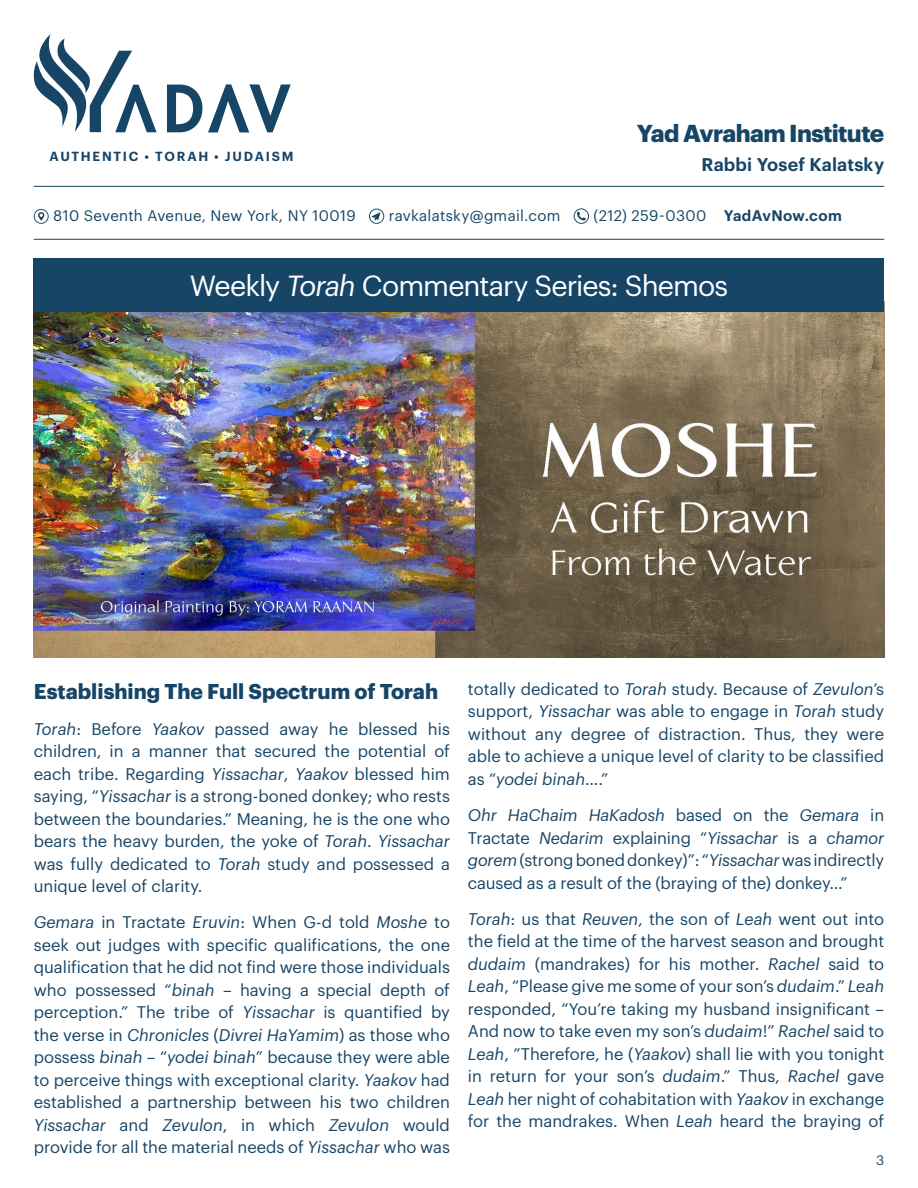
<style>
.page{position:relative;width:918px;height:1188px;background:#fff}
.page>*{position:absolute;margin:0;border:0;box-sizing:border-box;transform-origin:0 0}
.t1{font:28.5px "Graphik";letter-spacing:-.03em;color:#fff}
.t2{font:700 24px "Graphik";letter-spacing:-.025em;color:#174566}
.t3{font:700 21px "Graphik";color:#174566}
.t4{font:600 18px "Graphik";letter-spacing:.01em;color:#174566}
.t5{font:16.5px/22.5px "Graphik";color:#174566;text-align:justify}
.t6{font:15px "Graphik";letter-spacing:.02em;color:#174566}
.t7{font:13.5px "Graphik";color:#174566}
.t8{font:600 12.9px "Graphik";letter-spacing:.135em;color:#174566}
.s1{font-weight:600}
.s2{font-style:italic}
</style>
<div class="page">
<img style="left:34px;top:312px;width:850px;height:345px">
<svg style="left:167px;top:85px;width:35px;height:47px"></svg>
<svg style="left:208px;top:84px;width:83px;height:48px"></svg>
<svg style="left:33px;top:34px;width:124px;height:98px"></svg>
<div style="left:34px;top:258px;width:850px;height:54px;background:#174566"></div>
<svg style="left:34px;top:209px;width:15px;height:15px"></svg>
<svg style="left:369px;top:209px;width:15px;height:15px"></svg>
<svg style="left:574px;top:208px;width:15px;height:16px"></svg>
<hr style="left:34px;top:186px;width:850px;height:1px;background:#174566">
<hr style="left:34px;top:239px;width:850px;height:1px;background:#174566">
<p class="t8" style="left:50px;top:146px;width:245px">AUTHENTIC • TORAH • JUDAISM</p>
<h2 class="t2" style="left:637px;top:115px;width:249px">Yad Avraham Institute</h2>
<p class="t4" style="left:702px;top:151px;width:184px">Rabbi Yosef Kalatsky</p>
<p class="t6" style="left:53px;top:204px;width:304px">810 Seventh Avenue, New York, NY 10019</p>
<p class="t6" style="left:389px;top:204px;width:173px">ravkalatsky@gmail.com</p>
<p class="t6" style="left:594px;top:204px;width:250px">(212) 259-0300 <span class="s1">YadAvNow.com</span></p>
<h1 class="t1" style="left:190px;top:265px;width:540px">Weekly <span class="s2">Torah</span> Commentary Series: Shemos</h1>
<p class="t3" style="left:34px;top:675px;width:406px">Establishing The Full Spectrum of Torah</p>
<p class="t5" style="left:34px;top:716px;width:418px"><span class="s2">Torah</span>: Before <span class="s2">Yaakov</span> passed away he blessed his children, in a manner that secured the potential of each tribe. Regarding <span class="s2">Yissachar</span>, <span class="s2">Yaakov</span> blessed him saying, “<span class="s2">Yissachar</span> is a strong-boned donkey; who rests between the boundaries.” Meaning, he is the one who bears the heavy burden, the yoke of <span class="s2">Torah</span>. <span class="s2">Yissachar </span>was fully dedicated to <span class="s2">Torah</span> study and possessed a unique level of clarity.</p>
<p class="t5" style="left:34px;top:910px;width:418px"><span class="s2">Gemara</span> in Tractate <span class="s2">Eruvin</span>: When G-d told <span class="s2">Moshe</span> to seek out judges with specific qualifications, the one qualification that he did not find were those individuals who possessed “<span class="s2">binah</span> – having a special depth of perception.” The tribe of <span class="s2">Yissachar</span> is quantified by the verse in <span class="s2">Chronicles</span> (<span class="s2">Divrei HaYamim</span>) as those who possess <span class="s2">binah</span> – “<span class="s2">yodei binah</span>” because they were able to perceive things with exceptional clarity. <span class="s2">Yaakov</span> had established a partnership between his two children <span class="s2">Yissachar</span> and <span class="s2">Zevulon</span>, in which <span class="s2">Zevulon</span> would provide for all the material needs of <span class="s2">Yissachar</span> who was</p>
<p class="t5" style="left:468px;top:676px;width:418px">totally dedicated to <span class="s2">Torah</span> study. Because of <span class="s2">Zevulon</span>’s support, <span class="s2">Yissachar</span> was able to engage in <span class="s2">Torah</span> study without any degree of distraction. Thus, they were able to achieve a unique level of clarity to be classified as “<span class="s2">yodei binah</span>….”</p>
<p class="t5" style="left:468px;top:802px;width:418px"><span class="s2">Ohr HaChaim HaKadosh</span> based on the <span class="s2">Gemara</span> in Tractate <span class="s2">Nedarim</span> explaining “<span class="s2">Yissachar</span> is a <span class="s2">chamor gorem</span> (strong boned donkey)”: “<span class="s2">Yissachar</span> was indirectly caused as a result of the (braying of the) donkey…”</p>
<p class="t5" style="left:468px;top:906px;width:418px"><span class="s2">Torah</span>: us that <span class="s2">Reuven</span>, the son of <span class="s2">Leah</span> went out into the field at the time of the harvest season and brought <span class="s2">dudaim</span> (mandrakes) for his mother. <span class="s2">Rachel</span> said to <span class="s2">Leah</span>, “Please give me some of your son’s <span class="s2">dudaim</span>.” <span class="s2">Leah </span>responded, “You’re taking my husband insignificant – And now to take even my son’s <span class="s2">dudaim</span>!” <span class="s2">Rachel</span> said to <span class="s2">Leah</span>, ”Therefore, he (<span class="s2">Yaakov</span>) shall lie with you tonight in return for your son’s <span class="s2">dudaim</span>.” Thus, <span class="s2">Rachel</span> gave <span class="s2">Leah</span> her night of cohabitation with <span class="s2">Yaakov</span> in exchange for the mandrakes. When <span class="s2">Leah</span> heard the braying of</p>
<p class="t7" style="left:876px;top:1150px;width:10px">3</p>
</div>
